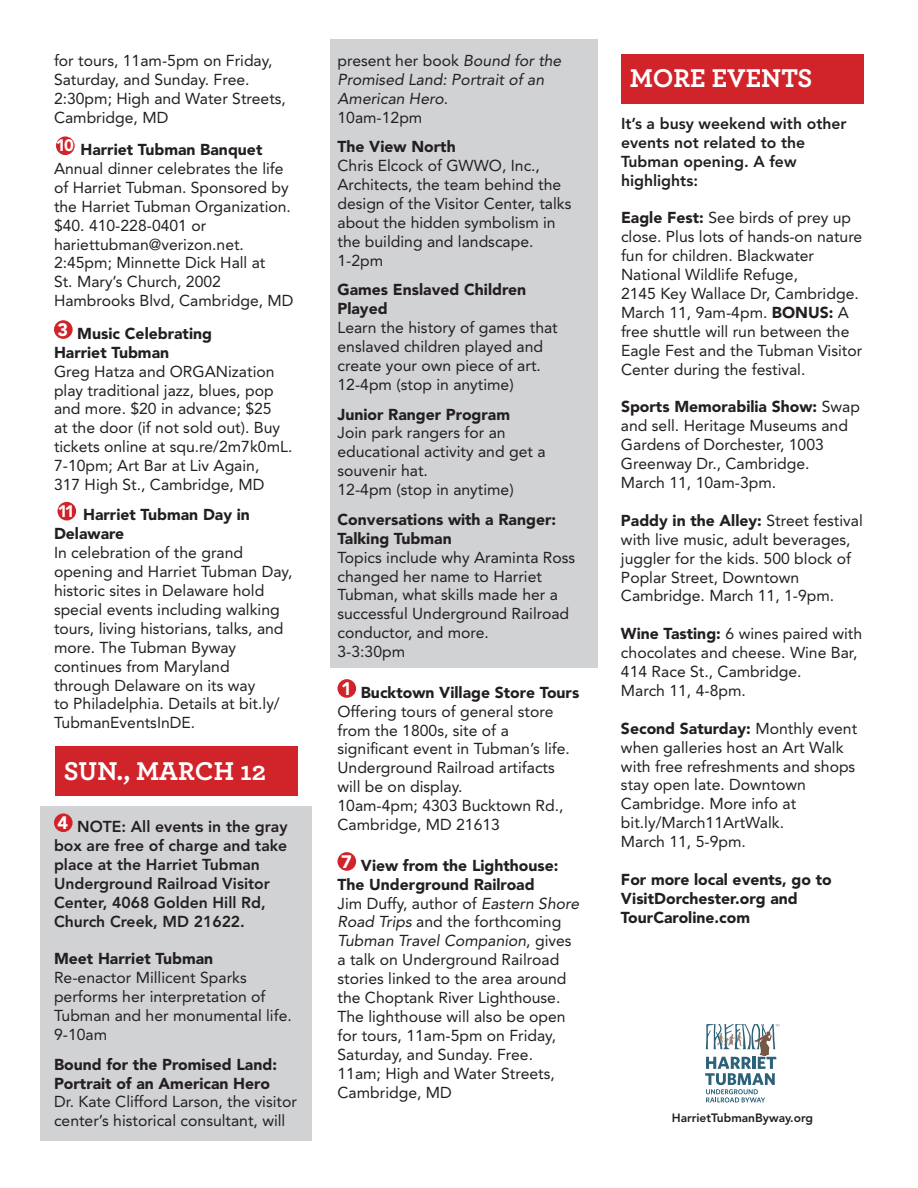
<style>
.page{position:relative;width:918px;height:1188px;background:#fff}
.page>*{position:absolute;margin:0;border:0;box-sizing:border-box;transform-origin:0 0}
.t1{font:700 27px "Archer";color:#fff}
.t2{font:900 18px "Avenir LT";color:#fff}
.t3{font:900 16.5px "Avenir LT";color:#fff}
.t4{font:15.75px/18.9px "Avenir LT";color:#231f20}
.t5{font:900 15.75px/18.9px "Avenir LT";color:#231f20}
.t6{font:800 15.75px/18.9px "Avenir LT";color:#231f20}
.t7{font:italic 15.75px/18.9px "Avenir LT";color:#231f20}
.t8{font:800 12px "Avenir LT";color:#231f20}
.s1{font-style:normal}
.s2{font-style:italic}
.s3{font-weight:900}
</style>
<div class="page">
<div style="left:40px;top:807px;width:272px;height:334px;background:#d1d2d4"></div>
<div style="left:330px;top:39px;width:267px;height:628px;background:#d1d2d4"></div>
<div style="left:56px;top:136px;width:19px;height:19px;background:#d1232a;border-radius:50%"></div>
<div style="left:54px;top:320px;width:19px;height:19px;background:#d1232a;border-radius:50%"></div>
<div style="left:58px;top:502px;width:18px;height:18px;background:#d1232a;border-radius:50%"></div>
<div style="left:54px;top:813px;width:19px;height:19px;background:#d1232a;border-radius:50%"></div>
<div style="left:338px;top:679px;width:18px;height:19px;background:#d1232a;border-radius:50%"></div>
<div style="left:338px;top:852px;width:18px;height:19px;background:#d1232a;border-radius:50%"></div>
<svg style="left:705px;top:1024px;width:74px;height:79px"></svg>
<div style="left:55px;top:747px;width:243px;height:49px;background:#d1232a"></div>
<div style="left:621px;top:54px;width:243px;height:50px;background:#d1232a"></div>
<p class="t4" style="left:54px;top:51px;width:220px">for tours, 11am-5pm on Friday,<br>Saturday, and Sunday. Free.</p>
<p class="t4" style="left:54px;top:89px;width:233px">2:30pm; High and Water Streets,<br>Cambridge, MD</p>
<p class="t3" style="left:56px;top:136px;width:20px">10</p>
<p class="t5" style="left:80px;top:140px;width:183px">Harriet Tubman Banquet</p>
<p class="t4" style="left:54px;top:159px;width:238px">Annual dinner celebrates the life of Harriet Tubman. Sponsored by the Harriet Tubman Organization. $40. 410-228-0401 or hariettubman@verizon.net.</p>
<p class="t4" style="left:54px;top:254px;width:241px">2:45pm; Minnette Dick Hall at<br>St. Mary’s Church, 2002<br>Hambrooks Blvd, Cambridge, MD</p>
<p class="t2" style="left:58px;top:319px;width:12px">3</p>
<p class="t5" style="left:54px;top:324px;width:160px;text-indent:23px">Music Celebrating<br>Harriet Tubman</p>
<p class="t4" style="left:54px;top:362px;width:240px">Greg Hatza and ORGANization play traditional jazz, blues, pop and more. $20 in advance; $25<br>at the door (if not sold out). Buy tickets online at squ.re/2m7k0mL.</p>
<p class="t4" style="left:54px;top:456px;width:212px">7-10pm; Art Bar at Liv Again,<br>317 High St., Cambridge, MD</p>
<p class="t3" style="left:58px;top:501px;width:18px">11</p>
<p class="t5" style="left:54px;top:506px;width:197px;text-indent:29px">Harriet Tubman Day in<br>Delaware</p>
<p class="t4" style="left:54px;top:544px;width:240px">In celebration of the grand opening and Harriet Tubman Day, historic sites in Delaware hold special events including walking tours, living historians, talks, and more. The Tubman Byway continues from Maryland<br>through Delaware on its way<br>to Philadelphia. Details at bit.ly/<br>TubmanEventsInDE.</p>
<p class="t1" style="left:64px;top:749px;width:204px">SUN., MARCH 12</p>
<p class="t2" style="left:58px;top:812px;width:12px">4</p>
<p class="t6" style="left:54px;top:817px;width:235px;text-indent:23px">NOTE: All events in the gray box are free of charge and take place at the Harriet Tubman<br>Underground Railroad Visitor<br>Center, 4068 Golden Hill Rd,<br>Church Creek, MD 21622.</p>
<p class="t5" style="left:54px;top:949px;width:161px">Meet Harriet Tubman</p>
<p class="t4" style="left:54px;top:968px;width:239px">Re-enactor Millicent Sparks performs her interpretation of<br>Tubman and her monumental life.</p>
<p class="t4" style="left:54px;top:1025px;width:55px">9-10am</p>
<p class="t5" style="left:54px;top:1055px;width:225px">Bound for the Promised Land:<br>Portrait of an American Hero</p>
<p class="t4" style="left:54px;top:1093px;width:245px">Dr. Kate Clifford Larson, the visitor center’s historical consultant, will</p>
<p class="t7" style="left:338px;top:51px;width:225px"><span class="s1">present her book</span> Bound for the<br>Promised Land: Portrait of an<br>American Hero<span class="s1">.</span></p>
<p class="t4" style="left:338px;top:108px;width:86px">10am-12pm</p>
<p class="t5" style="left:338px;top:137px;width:120px">The View North</p>
<p class="t4" style="left:338px;top:156px;width:236px">Chris Elcock of GWWO, Inc.,<br>Architects, the team behind the design of the Visitor Center, talks about the hidden symbolism in the building and landscape.</p>
<p class="t4" style="left:338px;top:251px;width:47px">1-2pm</p>
<p class="t5" style="left:338px;top:280px;width:190px">Games Enslaved Children<br>Played</p>
<p class="t4" style="left:338px;top:318px;width:222px">Learn the history of games that enslaved children played and create your own piece of art.</p>
<p class="t4" style="left:338px;top:375px;width:178px">12-4pm (stop in anytime)</p>
<p class="t5" style="left:338px;top:405px;width:174px">Junior Ranger Program</p>
<p class="t4" style="left:338px;top:424px;width:210px">Join park rangers for an educational activity and get a souvenir hat.</p>
<p class="t4" style="left:338px;top:480px;width:178px">12-4pm (stop in anytime)</p>
<p class="t5" style="left:338px;top:510px;width:220px">Conversations with a Ranger:<br>Talking Tubman</p>
<p class="t4" style="left:338px;top:548px;width:239px">Topics include why Araminta Ross changed her name to Harriet<br>Tubman, what skills made her a successful Underground Railroad conductor, and more.</p>
<p class="t4" style="left:338px;top:642px;width:69px">3-3:30pm</p>
<p class="t2" style="left:341px;top:677px;width:12px">1</p>
<p class="t5" style="left:361px;top:683px;width:220px">Bucktown Village Store Tours</p>
<p class="t4" style="left:338px;top:702px;width:234px">Offering tours of general store from the 1800s, site of a significant event in Tubman’s life.<br>Underground Railroad artifacts will be on display.</p>
<p class="t4" style="left:338px;top:796px;width:228px">10am-4pm; 4303 Bucktown Rd.,<br>Cambridge, MD 21613</p>
<p class="t2" style="left:341px;top:850px;width:12px">7</p>
<p class="t5" style="left:338px;top:856px;width:223px;text-indent:23px">View from the Lighthouse:<br>The Underground Railroad</p>
<p class="t4" style="left:338px;top:894px;width:243px">Jim Duffy, author of <span class="s2">Eastern Shore<br>Road Trips</span> and the forthcoming<br><span class="s2">Tubman Travel Companion</span>, gives a talk on Underground Railroad stories linked to the area around the Choptank River Lighthouse.<br>The lighthouse will also be open for tours, 11am-5pm on Friday,<br>Saturday, and Sunday. Free.</p>
<p class="t4" style="left:338px;top:1064px;width:219px">11am; High and Water Streets,<br>Cambridge, MD</p>
<p class="t1" style="left:630px;top:57px;width:184px">MORE EVENTS</p>
<p class="t6" style="left:621px;top:114px;width:227px">It’s a busy weekend with other events not related to the<br>Tubman opening. A few highlights:</p>
<p class="t4" style="left:621px;top:209px;width:243px"><span class="s3">Eagle Fest:</span> See birds of prey up close. Plus lots of hands-on nature fun for children. Blackwater<br>National Wildlife Refuge,<br>2145 Key Wallace Dr, Cambridge.<br>March 11, 9am-4pm. <span class="s3">BONUS:</span> A free shuttle will run between the<br>Eagle Fest and the Tubman Visitor<br>Center during the festival.</p>
<p class="t4" style="left:621px;top:398px;width:241px"><span class="s3">Sports Memorabilia Show:</span> Swap and sell. Heritage Museums and<br>Gardens of Dorchester, 1003<br>Greenway Dr., Cambridge.<br>March 11, 10am-3pm.</p>
<p class="t4" style="left:621px;top:511px;width:243px"><span class="s3">Paddy in the Alley:</span> Street festival with live music, adult beverages, juggler for the kids. 500 block of<br>Poplar Street, Downtown<br>Cambridge. March 11, 1-9pm.</p>
<p class="t4" style="left:621px;top:625px;width:243px"><span class="s3">Wine Tasting:</span> 6 wines paired with chocolates and cheese. Wine Bar,<br>414 Race St., Cambridge.<br>March 11, 4-8pm.</p>
<p class="t4" style="left:621px;top:719px;width:238px"><span class="s3">Second Saturday:</span> Monthly event when galleries host an Art Walk with free refreshments and shops stay open late. Downtown<br>Cambridge. More info at bit.ly/March11ArtWalk.<br>March 11, 5-9pm.</p>
<p class="t5" style="left:621px;top:870px;width:212px">For more local events, go to<br>VisitDorchester.org and<br>TourCaroline.com</p>
<p class="t8" style="left:672px;top:1111px;width:143px">HarrietTubmanByway.org</p>
</div>
